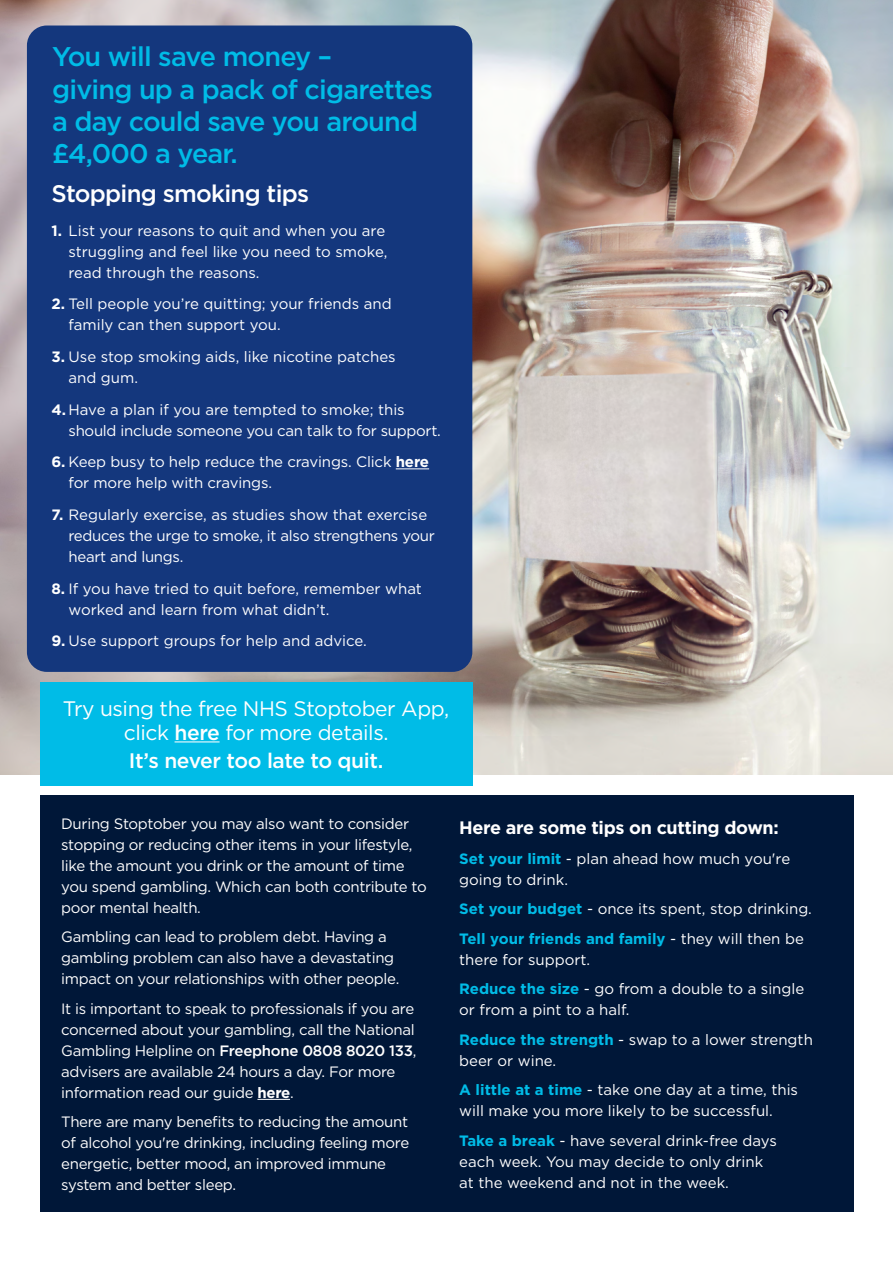
<style>
.page{position:relative;width:893px;height:1263px;background:#fff}
.page>*{position:absolute;margin:0;border:0;box-sizing:border-box;transform-origin:0 0}
.t1{font:500 27px/32.4px "Gotham";letter-spacing:-.03em;color:#00bce7}
.t2{font:500 24px "Gotham";letter-spacing:-.03em;color:#fff}
.t3{font:21px/24px "Gotham";letter-spacing:-.02em;color:#fff;text-align:center}
.t4{font:500 21px "Gotham";letter-spacing:-.02em;color:#fff}
.Body_Copy{font:700 18px "Gotham";letter-spacing:-.02em;color:#fff}
.Body_Copy-2{font:15px/21px "Gotham";letter-spacing:-.02em;color:#fff}
.Body_Copy-3{font:15px/21px "Gotham";color:#fff}
.s1{font-weight:700}
.s2{font-weight:500}
.s3{font-weight:700;color:#00bce7}
</style>
<div class="page">
<img style="left:0;top:0;width:893px;height:774px">
<div style="left:40px;top:795px;width:813px;height:417px;background:#001738"></div>
<hr style="left:257px;top:1099px;width:33px;height:1px;background:#fff">
<div style="left:40px;top:682px;width:432px;height:103px;background:#00bce7"></div>
<hr style="left:175px;top:741px;width:45px;height:1px;background:#fff">
<div style="left:27px;top:26px;width:445px;height:646px;background:#14377d;border-radius:20px"></div>
<hr style="left:396px;top:468px;width:33px;height:1px;background:#fff">
<p class="t1" style="left:52px;top:40px;width:382px">You will save money –<br>giving up a pack of cigarettes a day could save you around £4,000 a year.</p>
<p class="t2" style="left:52px;top:178px;width:259px">Stopping smoking tips</p>
<p class="Body_Copy-3" style="left:69px;top:220px;width:320px;text-indent:-17px"><span class="s1">1.</span> List your reasons to quit and when you are struggling and feel like you need to smoke, read through the reasons.</p>
<p class="Body_Copy-3" style="left:69px;top:293px;width:325px;text-indent:-17px"><span class="s1">2.</span> Tell people you’re quitting; your friends and family can then support you.</p>
<p class="Body_Copy-3" style="left:69px;top:346px;width:329px;text-indent:-17px"><span class="s1">3.</span> Use stop smoking aids, like nicotine patches and gum.</p>
<p class="Body_Copy-2" style="left:69px;top:399px;width:374px;text-indent:-17px"><span class="s1">4.</span> Have a plan if you are tempted to smoke; this should include someone you can talk to for support.</p>
<p class="Body_Copy-2" style="left:69px;top:451px;width:362px;text-indent:-17px"><span class="s1">6.</span> Keep busy to help reduce the cravings. Click <span class="s1">here </span>for more help with cravings.</p>
<p class="Body_Copy-2" style="left:69px;top:504px;width:368px;text-indent:-17px"><span class="s1">7.</span> Regularly exercise, as studies show that exercise reduces the urge to smoke, it also strengthens your heart and lungs.</p>
<p class="Body_Copy-3" style="left:69px;top:577px;width:355px;text-indent:-17px"><span class="s1">8.</span> If you have tried to quit before, remember what worked and learn from what didn’t.</p>
<p class="Body_Copy-3" style="left:52px;top:630px;width:317px"><span class="s1">9.</span> Use support groups for help and advice.</p>
<p class="t3" style="left:63px;top:696px;width:388px">Try using the free NHS Stoptober App, click <span class="s2">here</span> for more details.</p>
<p class="t4" style="left:129px;top:747px;width:256px">It’s never too late to quit.</p>
<p class="Body_Copy-2" style="left:61px;top:813px;width:367px">During Stoptober you may also want to consider stopping or reducing other items in your lifestyle, like the amount you drink or the amount of time you spend gambling. Which can both contribute to poor mental health.</p>
<p class="Body_Copy-2" style="left:61px;top:926px;width:340px">Gambling can lead to problem debt. Having a gambling problem can also have a devastating impact on your relationships with other people.</p>
<p class="Body_Copy-2" style="left:61px;top:998px;width:357px">It is important to speak to professionals if you are concerned about your gambling, call the National Gambling Helpline on <span class="s2">Freephone 0808 8020 133</span>, advisers are available 24 hours a day. For more information read our guide <span class="s1">here</span>.</p>
<p class="Body_Copy-2" style="left:61px;top:1111px;width:350px">There are many benefits to reducing the amount of alcohol you're drinking, including feeling more energetic, better mood, an improved immune system and better sleep.</p>
<p class="Body_Copy" style="left:459px;top:816px;width:321px">Here are some tips on cutting down:</p>
<p class="Body_Copy-3" style="left:459px;top:847px;width:332px"><span class="s3">Set your limit</span> - plan ahead how much you're going to drink.</p>
<p class="Body_Copy-3" style="left:459px;top:898px;width:354px"><span class="s3">Set your budget</span> - once its spent, stop drinking.</p>
<p class="Body_Copy-3" style="left:459px;top:927px;width:346px"><span class="s3">Tell your friends and family</span> - they will then be there for support.</p>
<p class="Body_Copy-3" style="left:459px;top:978px;width:347px"><span class="s3">Reduce the size</span> - go from a double to a single or from a pint to a half.</p>
<p class="Body_Copy-3" style="left:459px;top:1028px;width:355px"><span class="s3">Reduce the strength</span> - swap to a lower strength beer or wine.</p>
<p class="Body_Copy-3" style="left:459px;top:1079px;width:340px"><span class="s3">A little at a time</span> - take one day at a time, this will make you more likely to be successful.</p>
<p class="Body_Copy-3" style="left:459px;top:1129px;width:319px"><span class="s3">Take a break</span> - have several drink-free days each week. You may decide to only drink at the weekend and not in the week.</p>
</div>
